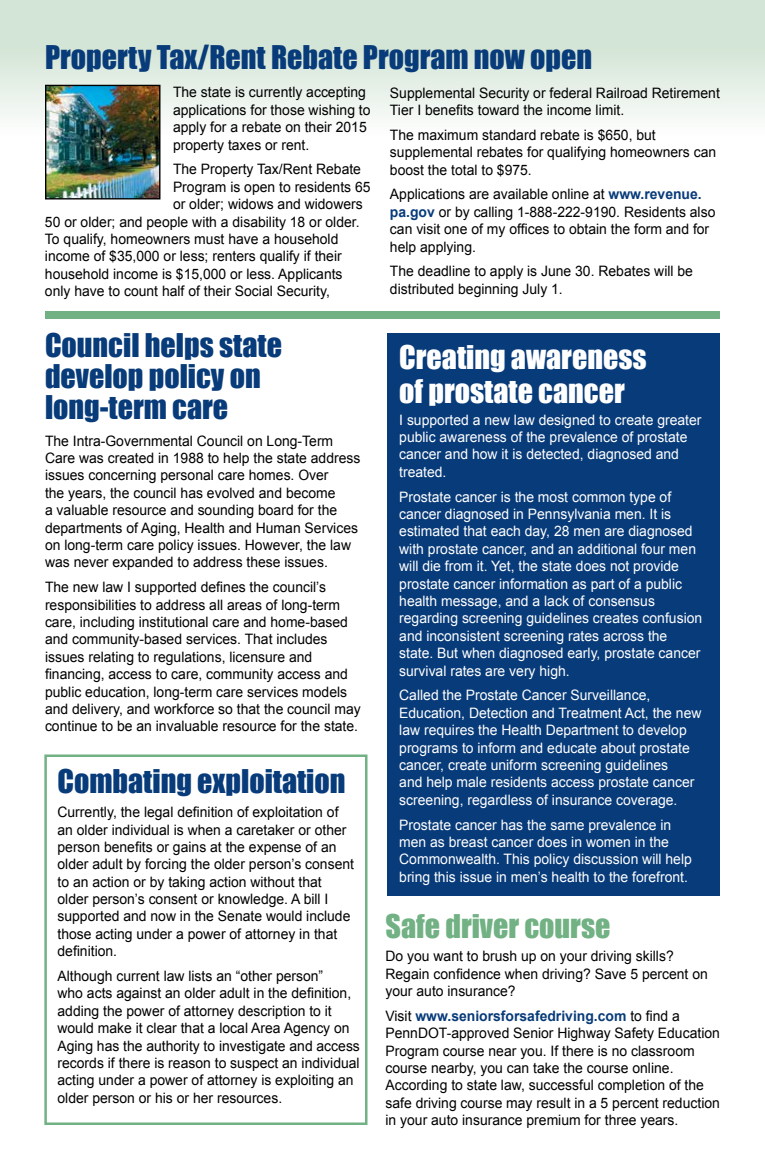
<style>
.page{position:relative;width:765px;height:1170px;background:#fff}
.page>*{position:absolute;margin:0;border:0;box-sizing:border-box;transform-origin:0 0}
.t1{font:30px/31.2px "Impact";color:#083b79}
.t2{font:30px/33.8px "Impact";color:#fff}
.t3{font:30px "Impact";color:#71b183}
.t4{font:14.38px/17.4px "Arial";color:#000}
.t5{font:14.38px/17.4px "Arial";color:#fff}
.s1{font-weight:700;color:#083b79}
</style>
<div class="page">
<div style="left:45px;top:311px;width:675px;height:7px;background:#71b183"></div>
<div style="left:0;top:0;width:765px;height:147px;background:linear-gradient(to bottom,#c8dfcc,#fdfdfd)"></div>
<img style="left:47px;top:87px;width:111px;height:110px">
<div style="left:45px;top:85px;width:115px;height:114px;border:1px solid #000"></div>
<div style="left:387px;top:334px;width:333px;height:562px;background:#083b79"></div>
<div style="left:44px;top:755px;width:324px;height:370px;border:2px solid #71b183"></div>
<h1 class="t1" style="left:45px;top:41px;width:549px">Property Tax/Rent Rebate Program now open</h1>
<p class="t4" style="left:173px;top:84px;width:199px">The state is currently accepting applications for those wishing to apply for a rebate on their 2015 property taxes or rent.</p>
<p class="t4" style="left:173px;top:161px;width:190px">The Property Tax/Rent Rebate</p>
<p class="t4" style="left:173px;top:178px;width:199px">Program is open to residents 65</p>
<p class="t4" style="left:173px;top:196px;width:191px">or older; widows and widowers</p>
<p class="t4" style="left:45px;top:213px;width:316px">50 or older; and people with a disability 18 or older.</p>
<p class="t4" style="left:45px;top:230px;width:295px">To qualify, homeowners must have a household</p>
<p class="t4" style="left:45px;top:248px;width:298px">income of $35,000 or less; renters qualify if their</p>
<p class="t4" style="left:45px;top:265px;width:299px">household income is $15,000 or less. Applicants</p>
<p class="t4" style="left:45px;top:283px;width:286px">only have to count half of their Social Security,</p>
<h1 class="t1" style="left:45px;top:329px;width:238px">Council helps state develop policy on long-term care</h1>
<p class="t4" style="left:45px;top:432px;width:317px">The Intra-Governmental Council on Long-Term Care was created in 1988 to help the state address issues concerning personal care homes. Over<br>the years, the council has evolved and become<br>a valuable resource and sounding board for the departments of Aging, Health and Human Services on long-term care policy issues. However, the law was never expanded to address these issues.</p>
<p class="t4" style="left:45px;top:579px;width:317px">The new law I supported defines the council’s responsibilities to address all areas of long-term care, including institutional care and home-based and community-based services. That includes issues relating to regulations, licensure and financing, access to care, community access and public education, long-term care services models and delivery, and workforce so that the council may continue to be an invaluable resource for the state.</p>
<h1 class="t1" style="left:58px;top:765px;width:290px">Combating exploitation</h1>
<p class="t4" style="left:58px;top:804px;width:298px">Currently, the legal definition of exploitation of an older individual is when a caretaker or other person benefits or gains at the expense of an older adult by forcing the older person’s consent to an action or by taking action without that older person’s consent or knowledge. A bill I supported and now in the Senate would include those acting under a power of attorney in that definition.</p>
<p class="t4" style="left:58px;top:968px;width:304px">Although current law lists an “other person”<br>who acts against an older adult in the definition, adding the power of attorney description to it would make it clear that a local Area Agency on Aging has the authority to investigate and access records if there is reason to suspect an individual acting under a power of attorney is exploiting an older person or his or her resources.</p>
<p class="t4" style="left:390px;top:84px;width:331px">Supplemental Security or federal Railroad Retirement<br>Tier I benefits toward the income limit.</p>
<p class="t4" style="left:390px;top:126px;width:328px">The maximum standard rebate is $650, but supplemental rebates for qualifying homeowners can boost the total to $975.</p>
<p class="t4" style="left:390px;top:186px;width:327px">Applications are available online at <span class="s1">www.revenue. pa.gov</span> or by calling 1-888-222-9190. Residents also can visit one of my offices to obtain the form and for help applying.</p>
<p class="t4" style="left:390px;top:263px;width:305px">The deadline to apply is June 30. Rebates will be distributed beginning July 1.</p>
<h1 class="t2" style="left:399px;top:340px;width:249px">Creating awareness of prostate cancer</h1>
<p class="t5" style="left:399px;top:411px;width:304px">I supported a new law designed to create greater public awareness of the prevalence of prostate cancer and how it is detected, diagnosed and treated.</p>
<p class="t5" style="left:399px;top:488px;width:305px">Prostate cancer is the most common type of cancer diagnosed in Pennsylvania men. It is estimated that each day, 28 men are diagnosed with prostate cancer, and an additional four men will die from it. Yet, the state does not provide prostate cancer information as part of a public health message, and a lack of consensus regarding screening guidelines creates confusion and inconsistent screening rates across the state. But when diagnosed early, prostate cancer survival rates are very high.</p>
<p class="t5" style="left:399px;top:687px;width:304px">Called the Prostate Cancer Surveillance, Education, Detection and Treatment Act, the new law requires the Health Department to develop programs to inform and educate about prostate cancer, create uniform screening guidelines<br>and help male residents access prostate cancer screening, regardless of insurance coverage.</p>
<p class="t5" style="left:399px;top:816px;width:294px">Prostate cancer has the same prevalence in men as breast cancer does in women in the Commonwealth. This policy discussion will help bring this issue in men’s health to the forefront.</p>
<h1 class="t3" style="left:386px;top:902px;width:226px">Safe driver course</h1>
<p class="t4" style="left:385px;top:948px;width:324px">Do you want to brush up on your driving skills?<br>Regain confidence when driving? Save 5 percent on your auto insurance?</p>
<p class="t4" style="left:385px;top:1007px;width:336px">Visit <span class="s1">www.seniorsforsafedriving.com</span> to find a PennDOT-approved Senior Highway Safety Education Program course near you. If there is no classroom course nearby, you can take the course online.<br>According to state law, successful completion of the safe driving course may result in a 5 percent reduction in your auto insurance premium for three years.</p>
</div>
